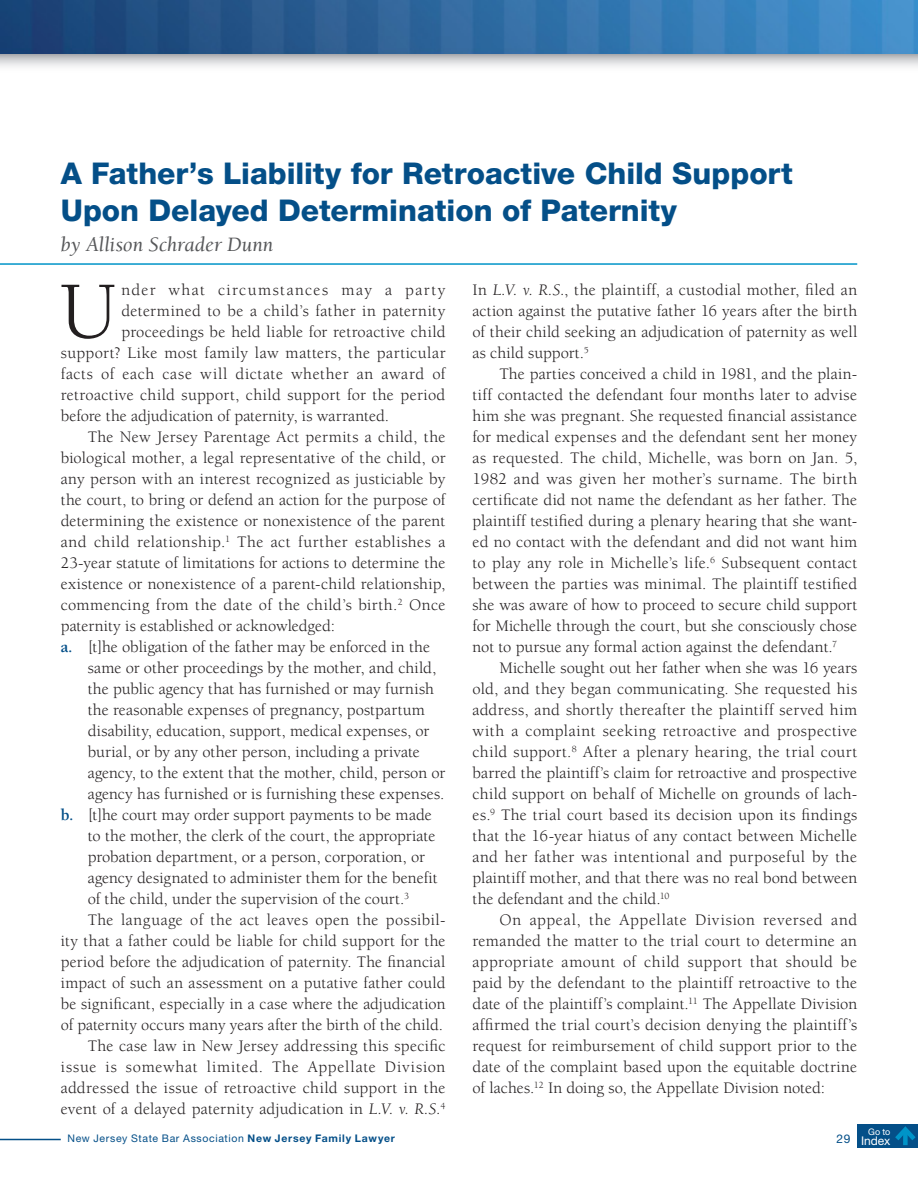
<style>
.page{position:relative;width:918px;height:1188px;background:#fff}
.page>*{position:absolute;margin:0;border:0;box-sizing:border-box;transform-origin:0 0}
.t1{font:82.65px "Berkeley";color:#231f20}
.t2{font:800 30px/37.5px "Helvetica Neue LT Std";color:#044f88}
.t3{font:italic 21px "Berkeley";letter-spacing:-.005em;color:#57585a}
.t4{font:16.5px/21px "Berkeley";letter-spacing:.015em;color:#231f20;text-align:justify}
.t5{font:16.5px "Berkeley";letter-spacing:-.005em;color:#231f20}
.t6{font:16.5px "Berkeley";letter-spacing:.04em;color:#231f20}
.t7{font:16.5px "Berkeley";letter-spacing:.035em;color:#231f20}
.t8{font:16.5px "Berkeley";letter-spacing:.085em;color:#231f20}
.t9{font:12px "Helvetica Neue LT Std";letter-spacing:-.01em;color:#fff}
.t10{font:12px "Helvetica Neue LT Std";color:#044f88}
.t11{font:10.5px "Helvetica Neue LT Std";letter-spacing:.06em;color:#044f88}
.t12{font:9px "Helvetica Neue LT Std";color:#fff}
.s1{font-style:italic}
.s2{font-weight:700;color:#044f88}
.s3{font-weight:700}
</style>
<div class="page">
<hr style="left:0;top:263px;width:857px;height:2px;background:#0094c8">
<div style="left:0;top:54px;width:918px;height:20px;background:linear-gradient(to bottom,#bbbcbf,#fff)"></div>
<img style="left:0;top:0;width:918px;height:54px">
<hr style="left:0;top:1139px;width:61px;height:1px;background:#044f88">
<div style="left:857px;top:1124px;width:61px;height:24px;background:#044f88"></div>
<svg style="left:895px;top:1126px;width:21px;height:19px"></svg>
<h2 class="t2" style="left:61px;top:154px;width:734px">A Father’s Liability for Retroactive Child Support<br>Upon Delayed Determination of Paternity</h2>
<p class="t3" style="left:61px;top:234px;width:214px">by Allison Schrader Dunn</p>
<h1 class="t1" style="left:61px;top:268px;width:58px">U</h1>
<p class="t8" style="left:121px;top:281px;width:325px">nder what circumstances may a party</p>
<p class="t4" style="left:472px;top:280px;width:386px">In <span class="s1">L.V. v. R.S.</span>, the plaintiff, a custodial mother, filed an action against the putative father 16 years after the birth of their child seeking an adjudication of paternity as well as child support.<sup>5</sup></p>
<p class="t4" style="left:472px;top:364px;width:386px;text-indent:27px">The parties conceived a child in 1981, and the plain&shy;tiff contacted the defendant four months later to advise him she was pregnant. She requested financial assistance for medical expenses and the defendant sent her money as requested. The child, Michelle, was born on Jan. 5, 1982 and was given her mother’s surname. The birth certificate did not name the defendant as her father. The plaintiff testified during a plenary hearing that she want&shy;ed no contact with the defendant and did not want him to play any role in Michelle’s life.<sup>6</sup> Subsequent contact between the parties was minimal. The plaintiff testified she was aware of how to proceed to secure child support for Michelle through the court, but she consciously chose not to pursue any formal action against the defendant.<sup>7</sup></p>
<p class="t4" style="left:473px;top:658px;width:386px;text-indent:27px">Michelle sought out her father when she was 16 years old, and they began communicating. She requested his address, and shortly thereafter the plaintiff served him with a complaint seeking retroactive and prospective child support.<sup>8</sup> After a plenary hearing, the trial court barred the plaintiff’s claim for retroactive and prospective child support on behalf of Michelle on grounds of lach&shy;es.<sup>9</sup> The trial court based its decision upon its findings that the 16-year hiatus of any contact between Michelle and her father was intentional and purposeful by the plaintiff mother, and that there was no real bond between the defendant and the child.<sup>10</sup></p>
<p class="t4" style="left:472px;top:910px;width:386px;text-indent:27px">On appeal, the Appellate Division reversed and remanded the matter to the trial court to determine an appropriate amount of child support that should be paid by the defendant to the plaintiff retroactive to the date of the plaintiff’s complaint.<sup>11</sup> The Appellate Division affirmed the trial court’s decision denying the plaintiff’s request for reimbursement of child support prior to the date of the complaint based upon the equitable doctrine of laches.<sup>12</sup> In doing so, the Appellate Division noted:</p>
<p class="t4" style="left:121px;top:301px;width:325px">determined to be a child’s father in paternity</p>
<p class="t4" style="left:121px;top:322px;width:326px">proceedings be held liable for retroactive child</p>
<p class="t4" style="left:61px;top:343px;width:386px">support? Like most family law matters, the particular</p>
<p class="t7" style="left:61px;top:365px;width:386px">facts of each case will dictate whether an award of</p>
<p class="t4" style="left:61px;top:385px;width:386px">retroactive child support, child support for the period</p>
<p class="t4" style="left:61px;top:406px;width:330px">before the adjudication of paternity, is warranted.</p>
<p class="t4" style="left:88px;top:427px;width:359px">The New Jersey Parentage Act permits a child, the</p>
<p class="t4" style="left:61px;top:448px;width:386px">biological mother, a legal representative of the child, or</p>
<p class="t4" style="left:61px;top:469px;width:386px">any person with an interest recognized as justiciable by</p>
<p class="t4" style="left:61px;top:490px;width:386px">the court, to bring or defend an action for the purpose of</p>
<p class="t4" style="left:61px;top:511px;width:386px">determining the existence or nonexistence of the parent</p>
<p class="t4" style="left:61px;top:532px;width:386px">and child relationship.<sup>1</sup> The act further establishes a</p>
<p class="t4" style="left:61px;top:553px;width:386px">23-year statute of limitations for actions to determine the</p>
<p class="t4" style="left:61px;top:574px;width:386px">existence or nonexistence of a parent-child relationship,</p>
<p class="t4" style="left:61px;top:595px;width:386px">commencing from the date of the child’s birth.<sup>2</sup> Once</p>
<p class="t4" style="left:61px;top:616px;width:276px">paternity is established or acknowledged:</p>
<p class="t4" style="left:61px;top:637px;width:371px"><span class="s2">a.</span> [t]he obligation of the father may be enforced in the</p>
<p class="t4" style="left:88px;top:658px;width:350px">same or other proceedings by the mother, and child,</p>
<p class="t4" style="left:88px;top:679px;width:348px">the public agency that has furnished or may furnish</p>
<p class="t4" style="left:88px;top:700px;width:339px">the reasonable expenses of pregnancy, postpartum</p>
<p class="t4" style="left:88px;top:721px;width:343px">disability, education, support, medical expenses, or</p>
<p class="t4" style="left:88px;top:742px;width:334px">burial, or by any other person, including a private</p>
<p class="t4" style="left:88px;top:763px;width:359px">agency, to the extent that the mother, child, person or</p>
<p class="t4" style="left:88px;top:784px;width:358px">agency has furnished or is furnishing these expenses.</p>
<p class="t4" style="left:61px;top:805px;width:373px"><span class="s2">b.</span> [t]he court may order support payments to be made</p>
<p class="t5" style="left:88px;top:827px;width:349px">to the mother, the clerk of the court, the appropriate</p>
<p class="t5" style="left:88px;top:848px;width:339px">probation department, or a person, corporation, or</p>
<p class="t4" style="left:88px;top:868px;width:351px">agency designated to administer them for the benefit</p>
<p class="t4" style="left:88px;top:889px;width:323px">of the child, under the supervision of the court.<sup>3</sup></p>
<p class="t4" style="left:88px;top:910px;width:359px">The language of the act leaves open the possibil-</p>
<p class="t4" style="left:61px;top:931px;width:386px">ity that a father could be liable for child support for the</p>
<p class="t4" style="left:61px;top:952px;width:386px">period before the adjudication of paternity. The financial</p>
<p class="t4" style="left:61px;top:973px;width:386px">impact of such an assessment on a putative father could</p>
<p class="t4" style="left:61px;top:994px;width:386px">be significant, especially in a case where the adjudication</p>
<p class="t4" style="left:61px;top:1015px;width:384px">of paternity occurs many years after the birth of the child.</p>
<p class="t4" style="left:88px;top:1036px;width:359px">The case law in New Jersey addressing this specific</p>
<p class="t6" style="left:61px;top:1058px;width:386px">issue is somewhat limited. The Appellate Division</p>
<p class="t4" style="left:61px;top:1078px;width:386px">addressed the issue of retroactive child support in the</p>
<p class="t4" style="left:61px;top:1099px;width:386px">event of a delayed paternity adjudication in <span class="s1">L.V. v. R.S.</span><sup>4</sup></p>
<p class="t11" style="left:68px;top:1132px;width:329px">New Jersey State Bar Association <span class="s3">New Jersey Family Lawyer</span></p>
<p class="t10" style="left:837px;top:1132px;width:15px">29</p>
<p class="t12" style="left:868px;top:1126px;width:24px">Go to</p>
<p class="t9" style="left:861px;top:1134px;width:31px">Index</p>
</div>
